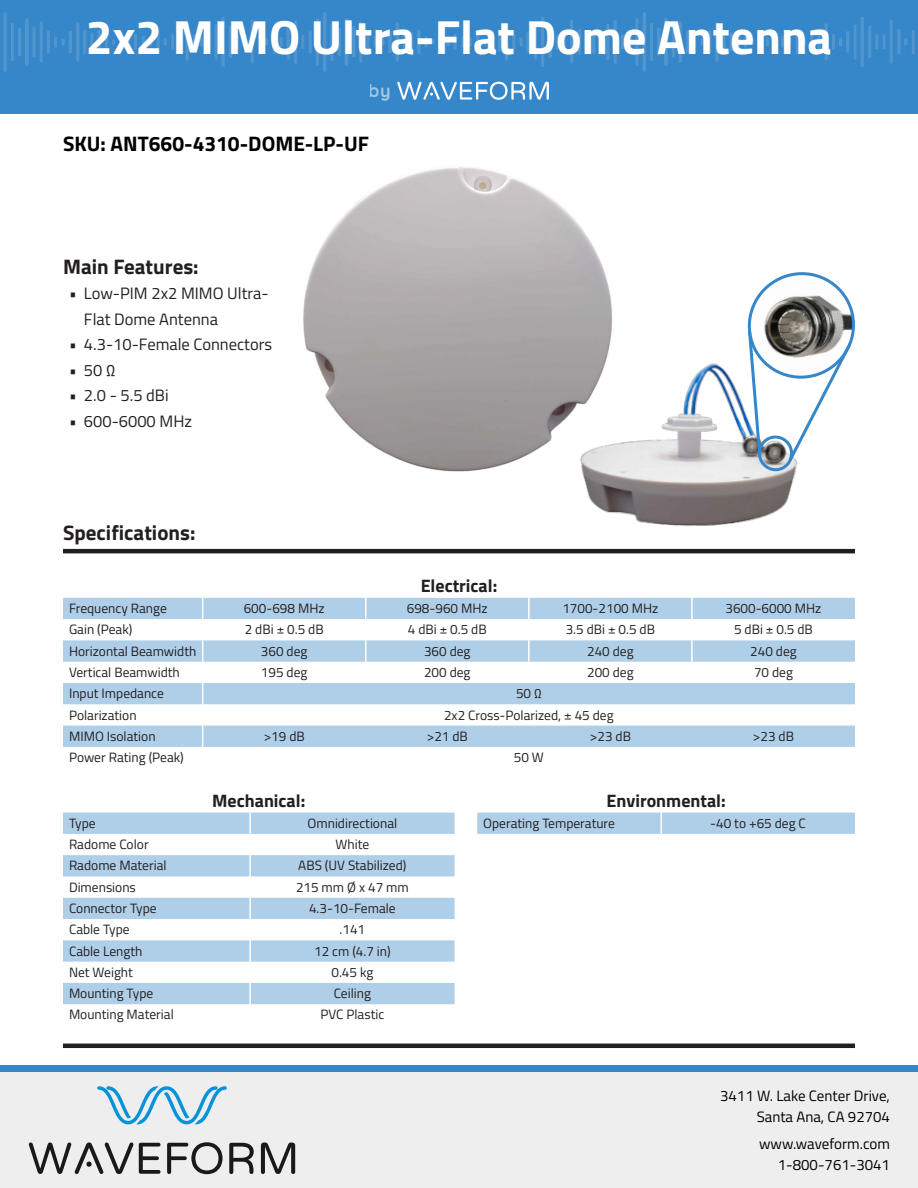
<style>
.page{position:relative;width:918px;height:1188px;background:#fff}
.page>*{position:absolute;margin:0;border:0;box-sizing:border-box;transform-origin:0 0}
.t1{font:700 48px "Titillium Web";color:#fff}
.t2{font:700 21px "Titillium Web";color:#231f20}
.t3{font:700 21px "Titillium Web";color:#000}
.t4{font:700 18px "Titillium Web";color:#231f20}
.t5{font:700 18px "Quicksand";color:#fff}
.t6{font:16.5px/25.5px "Titillium Web";color:#231f20}
.t7{font:15px/21px "Titillium Web";color:#000;text-align:right}
.t8{font:13.5px "Titillium Web";color:#231f20}
</style>
<div class="page">
<div style="left:0;top:0;width:918px;height:114px;background:#3687c9"></div>
<svg style="left:3px;top:12px;width:912px;height:60px"></svg>
<svg style="left:397px;top:81px;width:152px;height:19px"></svg>
<div style="left:0;top:1065px;width:918px;height:123px;background:#3687c9"></div>
<div style="left:0;top:1072px;width:918px;height:116px;background:#eee"></div>
<svg style="left:97px;top:1086px;width:130px;height:38px"></svg>
<svg style="left:139px;top:1143px;width:22px;height:31px"></svg>
<svg style="left:167px;top:1142px;width:56px;height:32px"></svg>
<svg style="left:229px;top:1143px;width:25px;height:31px"></svg>
<svg style="left:261px;top:1143px;width:34px;height:31px"></svg>
<svg style="left:29px;top:1143px;width:104px;height:31px"></svg>
<img style="left:303px;top:166px;width:309px;height:306px">
<img style="left:572px;top:361px;width:224px;height:165px">
<hr style="left:63px;top:1044px;width:792px;height:4px;background:#231f20">
<hr style="left:63px;top:549px;width:792px;height:4px;background:#231f20">
<svg style="left:63px;top:813px;width:392px;height:191px;fill:#afcfe9"></svg>
<hr style="left:249px;top:813px;width:2px;height:21px;background:#fff">
<hr style="left:249px;top:834px;width:2px;height:21px;background:#fff">
<hr style="left:249px;top:855px;width:2px;height:21px;background:#fff">
<hr style="left:249px;top:876px;width:2px;height:22px;background:#fff">
<hr style="left:249px;top:898px;width:2px;height:21px;background:#fff">
<hr style="left:249px;top:919px;width:2px;height:21px;background:#fff">
<hr style="left:249px;top:940px;width:2px;height:22px;background:#fff">
<hr style="left:249px;top:962px;width:2px;height:21px;background:#fff">
<hr style="left:249px;top:983px;width:2px;height:21px;background:#fff">
<svg style="left:63px;top:598px;width:792px;height:149px;fill:#afcfe9"></svg>
<hr style="left:528px;top:598px;width:2px;height:21px;background:#fff">
<hr style="left:528px;top:619px;width:2px;height:21px;background:#fff">
<svg style="left:365px;top:598px;width:1px;height:64px"></svg>
<hr style="left:528px;top:640px;width:2px;height:22px;background:#fff">
<hr style="left:691px;top:598px;width:2px;height:21px;background:#fff">
<hr style="left:691px;top:619px;width:2px;height:21px;background:#fff">
<hr style="left:691px;top:640px;width:2px;height:22px;background:#fff">
<svg style="left:202px;top:598px;width:1px;height:149px"></svg>
<div style="left:477px;top:813px;width:378px;height:21px;background:#afcfe9"></div>
<hr style="left:660px;top:813px;width:2px;height:21px;background:#fff">
<svg style="left:746px;top:272px;width:108px;height:199px"></svg>
<h1 class="t1" style="left:86px;top:1px;width:748px">2x2 MIMO Ultra-Flat Dome Antenna</h1>
<h3 class="t5" style="left:369px;top:76px;width:23px">by</h3>
<h2 class="t3" style="left:63px;top:128px;width:308px">SKU: ANT660-4310-DOME-LP-UF</h2>
<h2 class="t2" style="left:63px;top:250px;width:137px">Main Features:</h2>
<p class="t6" style="left:84px;top:280px;width:186px;text-indent:-15px">• Low-PIM 2x2 MIMO Ultra-<br>Flat Dome Antenna</p>
<p class="t6" style="left:69px;top:331px;width:205px">• 4.3-10-Female Connectors</p>
<p class="t6" style="left:69px;top:356px;width:48px">• 50 Ω</p>
<p class="t6" style="left:69px;top:382px;width:101px">• 2.0 - 5.5 dBi</p>
<p class="t6" style="left:69px;top:407px;width:125px">• 600-6000 MHz</p>
<h2 class="t2" style="left:63px;top:517px;width:134px">Specifications:</h2>
<h3 class="t4" style="left:421px;top:572px;width:78px">Electrical:</h3>
<p class="t8" style="left:69px;top:599px;width:99px">Frequency Range</p>
<p class="t8" style="left:244px;top:599px;width:82px">600-698 MHz</p>
<p class="t8" style="left:407px;top:599px;width:82px">698-960 MHz</p>
<p class="t8" style="left:562px;top:599px;width:97px">1700-2100 MHz</p>
<p class="t8" style="left:725px;top:599px;width:97px">3600-6000 MHz</p>
<p class="t8" style="left:69px;top:620px;width:65px">Gain (Peak)</p>
<p class="t8" style="left:245px;top:620px;width:80px">2 dBi ± 0.5 dB</p>
<p class="t8" style="left:408px;top:620px;width:80px">4 dBi ± 0.5 dB</p>
<p class="t8" style="left:566px;top:620px;width:91px">3.5 dBi ± 0.5 dB</p>
<p class="t8" style="left:734px;top:620px;width:80px">5 dBi ± 0.5 dB</p>
<p class="t8" style="left:69px;top:641px;width:129px">Horizontal Beamwidth</p>
<p class="t8" style="left:261px;top:641px;width:48px">360 deg</p>
<p class="t8" style="left:424px;top:641px;width:48px">360 deg</p>
<p class="t8" style="left:587px;top:641px;width:48px">240 deg</p>
<p class="t8" style="left:750px;top:641px;width:48px">240 deg</p>
<p class="t8" style="left:69px;top:662px;width:112px">Vertical Beamwidth</p>
<p class="t8" style="left:261px;top:662px;width:48px">195 deg</p>
<p class="t8" style="left:424px;top:662px;width:48px">200 deg</p>
<p class="t8" style="left:587px;top:662px;width:48px">200 deg</p>
<p class="t8" style="left:754px;top:662px;width:40px">70 deg</p>
<p class="t8" style="left:69px;top:684px;width:96px">Input Impedance</p>
<p class="t8" style="left:516px;top:684px;width:27px">50 Ω</p>
<p class="t8" style="left:69px;top:705px;width:69px">Polarization</p>
<p class="t8" style="left:444px;top:705px;width:171px">2x2 Cross-Polarized, ± 45 deg</p>
<p class="t8" style="left:69px;top:726px;width:88px">MIMO Isolation</p>
<p class="t8" style="left:264px;top:726px;width:43px">&gt;19 dB</p>
<p class="t8" style="left:427px;top:726px;width:43px">&gt;21 dB</p>
<p class="t8" style="left:590px;top:726px;width:43px">&gt;23 dB</p>
<p class="t8" style="left:753px;top:726px;width:43px">&gt;23 dB</p>
<p class="t8" style="left:69px;top:748px;width:116px">Power Rating (Peak)</p>
<p class="t8" style="left:514px;top:748px;width:32px">50 W</p>
<h3 class="t4" style="left:607px;top:787px;width:121px">Environmental:</h3>
<p class="t8" style="left:483px;top:813px;width:133px">Operating Temperature</p>
<p class="t8" style="left:710px;top:813px;width:97px">-40 to +65 deg C</p>
<h3 class="t4" style="left:212px;top:787px;width:94px">Mechanical:</h3>
<p class="t8" style="left:69px;top:813px;width:28px">Type</p>
<p class="t8" style="left:308px;top:813px;width:91px">Omnidirectional</p>
<p class="t8" style="left:69px;top:835px;width:81px">Radome Color</p>
<p class="t8" style="left:336px;top:835px;width:35px">White</p>
<p class="t8" style="left:69px;top:856px;width:99px">Radome Material</p>
<p class="t8" style="left:298px;top:856px;width:110px">ABS (UV Stabilized)</p>
<p class="t8" style="left:69px;top:877px;width:68px">Dimensions</p>
<p class="t8" style="left:296px;top:877px;width:114px">215 mm Ø x 47 mm</p>
<p class="t8" style="left:69px;top:898px;width:89px">Connector Type</p>
<p class="t8" style="left:309px;top:898px;width:88px">4.3-10-Female</p>
<p class="t8" style="left:69px;top:920px;width:62px">Cable Type</p>
<p class="t8" style="left:340px;top:920px;width:27px">.141</p>
<p class="t8" style="left:69px;top:941px;width:75px">Cable Length</p>
<p class="t8" style="left:314px;top:941px;width:78px">12 cm (4.7 in)</p>
<p class="t8" style="left:69px;top:962px;width:65px">Net Weight</p>
<p class="t8" style="left:331px;top:962px;width:43px">0.45 kg</p>
<p class="t8" style="left:69px;top:984px;width:86px">Mounting Type</p>
<p class="t8" style="left:334px;top:984px;width:39px">Ceiling</p>
<p class="t8" style="left:69px;top:1005px;width:106px">Mounting Material</p>
<p class="t8" style="left:321px;top:1005px;width:65px">PVC Plastic</p>
<p class="t7" style="left:720px;top:1085px;width:171px">3411 W. Lake Center Drive,<br>Santa Ana, CA 92704</p>
<p class="t7" style="left:759px;top:1133px;width:132px">www.waveform.com<br>1-800-761-3041</p>
</div>
